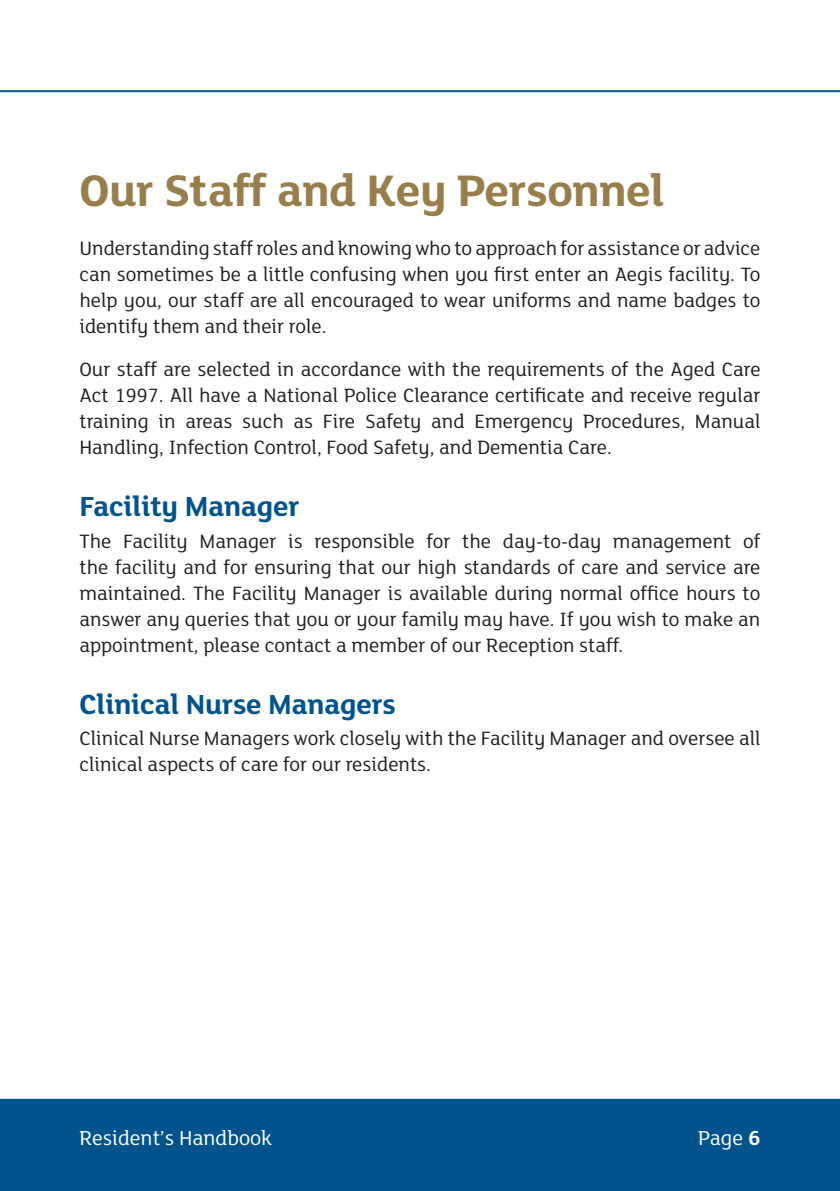
<style>
.page{position:relative;width:840px;height:1191px;background:#fff}
.page>*{position:absolute;margin:0;border:0;box-sizing:border-box;transform-origin:0 0}
.Heads{font:700 48px "FS Lola";letter-spacing:-.01em;color:#997e4d}
.Sub_Heads{font:700 30px "FS Lola";letter-spacing:-.01em;color:#00538d}
.t1{font:22px "FS Lola";color:#fff}
.Body{font:21px/26px "FS Lola";color:#231f20;text-align:justify}
.s1{font-weight:700}
</style>
<div class="page">
<div style="left:0;top:1099px;width:839px;height:92px;background:#00538d"></div>
<hr style="left:0;top:90px;width:839px;height:2px;background:#00538d">
<hr style="left:0;top:1098px;width:839px;height:2px;background:#00538d">
<p class="Heads" style="left:79px;top:157px;width:587px">Our Staff and Key Personnel</p>
<p class="Body" style="left:79px;top:234px;width:682px">Understanding staff roles and knowing who to approach for assistance or advice can sometimes be a little confusing when you first enter an Aegis facility. To help you, our staff are all encouraged to wear uniforms and name badges to identify them and their role.</p>
<p class="Body" style="left:79px;top:355px;width:682px">Our staff are selected in accordance with the requirements of the Aged Care Act 1997. All have a National Police Clearance certificate and receive regular training in areas such as Fire Safety and Emergency Procedures, Manual Handling, Infection Control, Food Safety, and Dementia Care.</p>
<p class="Sub_Heads" style="left:79px;top:485px;width:221px">Facility Manager</p>
<p class="Body" style="left:79px;top:527px;width:682px">The Facility Manager is responsible for the day-to-day management of the facility and for ensuring that our high standards of care and service are maintained. The Facility Manager is available during normal office hours to answer any queries that you or your family may have. If you wish to make an appointment, please contact a member of our Reception staff.</p>
<p class="Sub_Heads" style="left:79px;top:683px;width:318px">Clinical Nurse Managers</p>
<p class="Body" style="left:79px;top:724px;width:682px">Clinical Nurse Managers work closely with the Facility Manager and oversee all clinical aspects of care for our residents.</p>
<p class="t1" style="left:79px;top:1123px;width:194px">Resident’s Handbook</p>
<p class="t1" style="left:697px;top:1123px;width:64px">Page <span class="s1">6</span></p>
</div>
